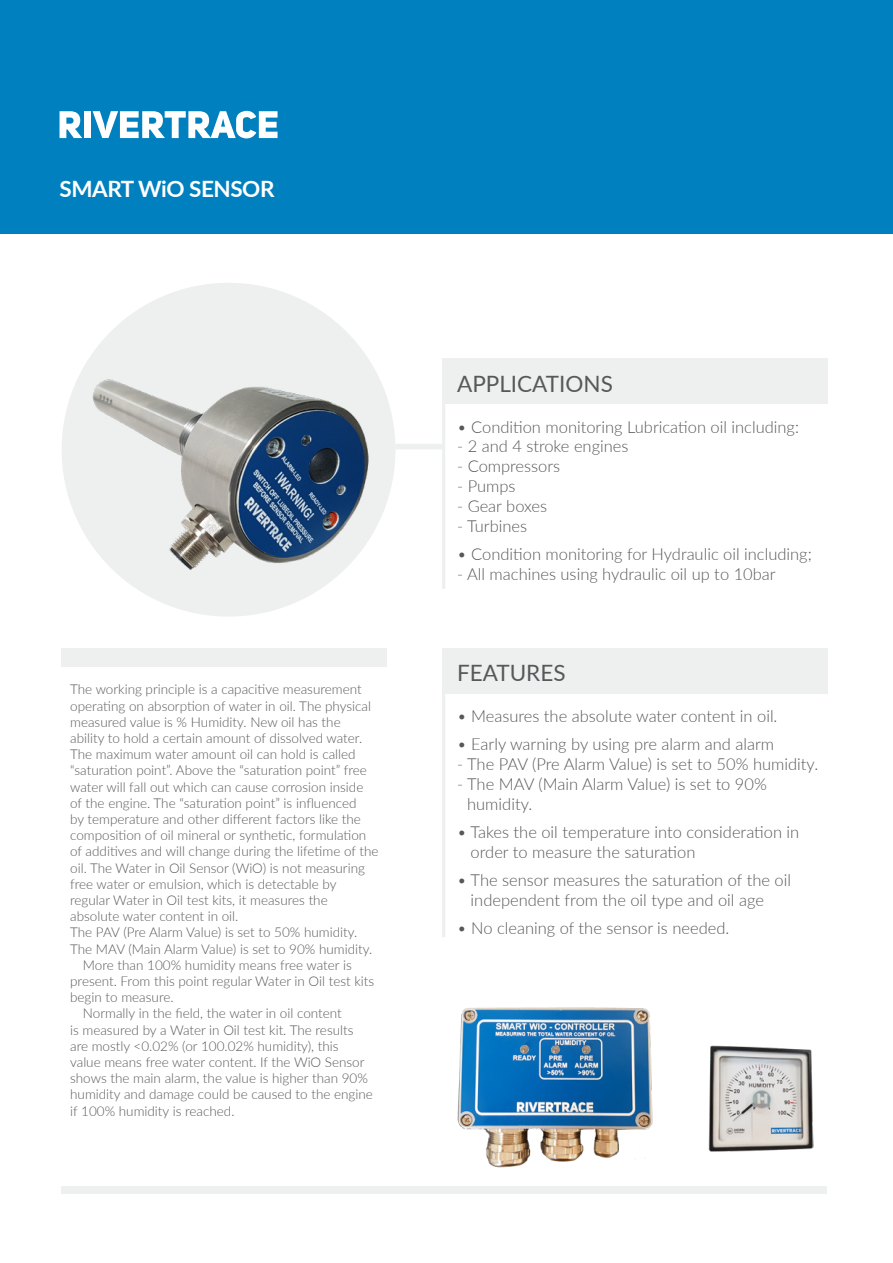
<style>
.page{position:relative;width:893px;height:1263px;background:#fff}
.page>*{position:absolute;margin:0;border:0;box-sizing:border-box;transform-origin:0 0}
.t1{font:22.5px "Lato";color:#57585a}
.t2{font:700 22.5px "Lato";letter-spacing:-.02em;color:#fff}
.t3{font:300 16.5px/19.8px "Lato";color:#57585a}
.t4{font:300 13.5px/16.2px "Lato";color:#57585a}
</style>
<div class="page">
<div style="left:0;top:0;width:893px;height:234px;background:#0080be"></div>
<svg style="left:60px;top:111px;width:22px;height:27px"></svg>
<div style="left:84px;top:111px;width:7px;height:27px;background:#fff"></div>
<svg style="left:93px;top:111px;width:185px;height:27px"></svg>
<div style="left:64px;top:286px;width:329px;height:328px;background:#eeefef;border-radius:50%"></div>
<img style="left:90px;top:379px;width:282px;height:191px">
<div style="left:395px;top:444px;width:49px;height:5px;background:#eeefef"></div>
<div style="left:442px;top:358px;width:385px;height:46px;background:#eeefef"></div>
<hr style="left:442px;top:404px;width:3px;height:185px;background:#eeefef">
<div style="left:442px;top:648px;width:385px;height:46px;background:#eeefef"></div>
<hr style="left:442px;top:690px;width:3px;height:247px;background:#eeefef">
<div style="left:62px;top:648px;width:325px;height:18px;background:#eeefef"></div>
<div style="left:62px;top:1186px;width:765px;height:8px;background:#eeefef"></div>
<img style="left:457px;top:1007px;width:195px;height:161px">
<img style="left:708px;top:1045px;width:105px;height:107px">
<p class="t2" style="left:60px;top:172px;width:216px">SMART WiO SENSOR</p>
<p class="t4" style="left:70px;top:681px;width:310px">The working principle is a capacitive measurement operating on absorption of water in oil. The physical measured value is % Humidity. New oil has the<br>ability to hold a certain amount of dissolved water.<br>The maximum water amount oil can hold is called “saturation point”. Above the “saturation point” free water will fall out which can cause corrosion inside of the engine. The “saturation point” is influenced<br>by temperature and other different factors like the composition of oil mineral or synthetic, formulation of additives and will change during the lifetime of the oil. The Water in Oil Sensor (WiO) is not measuring free water or emulsion, which is detectable by regular Water in Oil test kits, it measures the absolute water content in oil.</p>
<p class="t4" style="left:70px;top:924px;width:289px">The PAV (Pre Alarm Value) is set to 50% humidity.</p>
<p class="t4" style="left:70px;top:940px;width:304px">The MAV (Main Alarm Value) is set to 90% humidity.</p>
<p class="t4" style="left:70px;top:956px;width:306px;text-indent:13px">More than 100% humidity means free water is present. From this point regular Water in Oil test kits begin to measure.</p>
<p class="t4" style="left:70px;top:1005px;width:304px;text-indent:13px">Normally in the field, the water in oil content<br>is measured by a Water in Oil test kit. The results are mostly &lt;0.02% (or 100.02% humidity), this<br>value means free water content. If the WiO Sensor shows the main alarm, the value is higher than 90% humidity and damage could be caused to the engine if 100% humidity is reached.</p>
<p class="t1" style="left:457px;top:368px;width:157px">APPLICATIONS</p>
<p class="t3" style="left:457px;top:416px;width:343px">• Condition monitoring Lubrication oil including:</p>
<p class="t3" style="left:457px;top:436px;width:173px">- 2 and 4 stroke engines</p>
<p class="t3" style="left:457px;top:456px;width:105px">- Compressors</p>
<p class="t3" style="left:457px;top:476px;width:60px">- Pumps</p>
<p class="t3" style="left:457px;top:495px;width:92px">- Gear boxes</p>
<p class="t3" style="left:457px;top:515px;width:72px">- Turbines</p>
<p class="t3" style="left:457px;top:543px;width:356px">• Condition monitoring for Hydraulic oil including;</p>
<p class="t3" style="left:457px;top:563px;width:320px">- All machines using hydraulic oil up to 10bar</p>
<p class="t1" style="left:457px;top:656px;width:110px">FEATURES</p>
<p class="t3" style="left:457px;top:706px;width:322px">• Measures the absolute water content in oil.</p>
<p class="t3" style="left:457px;top:734px;width:319px">• Early warning by using pre alarm and alarm</p>
<p class="t3" style="left:457px;top:754px;width:363px">- The PAV (Pre Alarm Value) is set to 50% humidity.</p>
<p class="t3" style="left:467px;top:773px;width:301px;text-indent:-10px">- The MAV (Main Alarm Value) is set to 90% humidity.</p>
<p class="t3" style="left:471px;top:822px;width:330px;text-indent:-14px">• Takes the oil temperature into consideration in order to measure the saturation</p>
<p class="t3" style="left:471px;top:870px;width:322px;text-indent:-14px">• The sensor measures the saturation of the oil independent from the oil type and oil age</p>
<p class="t3" style="left:457px;top:918px;width:274px">• No cleaning of the sensor is needed.</p>
</div>
